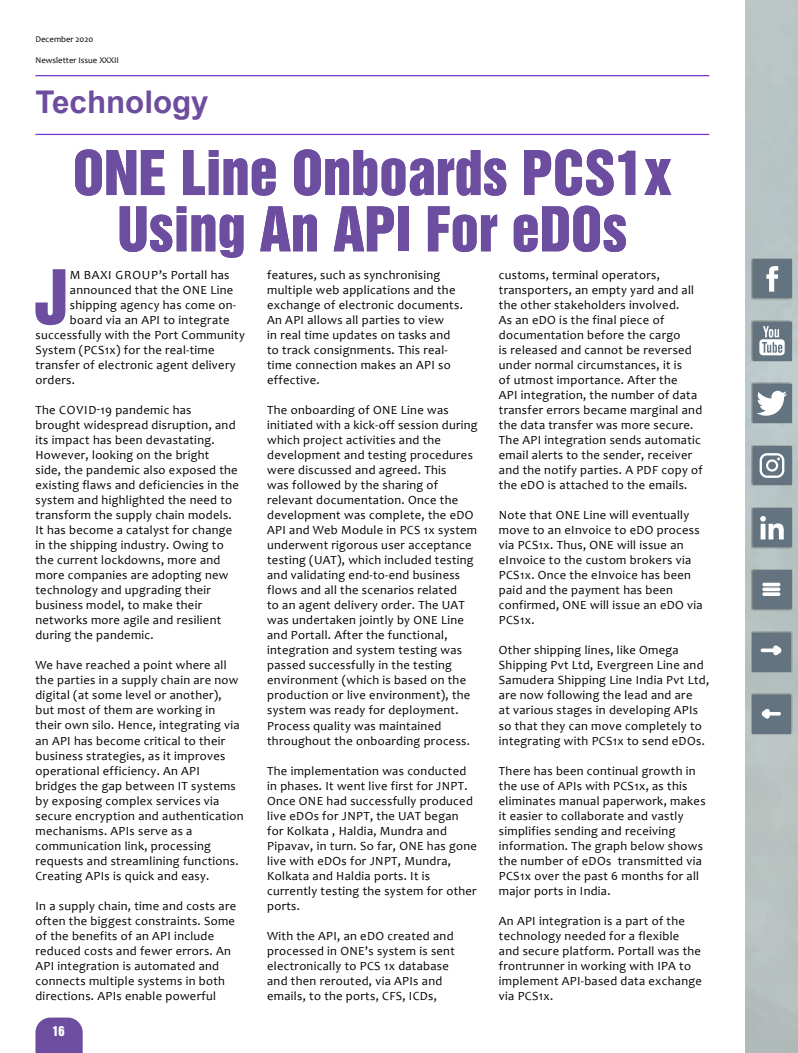
<style>
.page{position:relative;width:798px;height:1053px;background:#fff}
.page>*{position:absolute;margin:0;border:0;box-sizing:border-box;transform-origin:0 0}
.t1{font:68.88px "Helvetica Inserat";color:#6d4d9f}
.t2{font:56.25px/56.2px "Helvetica Inserat";color:#6d4d9f;text-align:center}
.t3{font:700 31.25px "Arial";color:#6d4d9f}
.t4{font:12.5px/15px "Candara";letter-spacing:.025em;color:#000}
.t5{font:12.5px "Helvetica Inserat";color:#fff}
.t6{font:8.75px "Candara";color:#000}
</style>
<div class="page">
<svg style="left:745px;top:0;width:53px;height:1052px"></svg>
<svg style="left:35px;top:1017px;width:48px;height:35px"></svg>
<hr style="left:35px;top:75px;width:674px;height:1px;background:#7436c9">
<hr style="left:35px;top:134px;width:674px;height:1px;background:#7436c9">
<p class="t6" style="left:35px;top:33px;width:59px">December 2020</p>
<p class="t6" style="left:35px;top:54px;width:85px">Newsletter Issue XXXII</p>
<h3 class="t3" style="left:35px;top:80px;width:175px">Technology</h3>
<h2 class="t2" style="left:73px;top:146px;width:600px">ONE Line Onboards PCS1x<br>Using An API For eDOs</h2>
<h1 class="t1" style="left:34px;top:256px;width:36px">J</h1>
<p class="t4" style="left:70px;top:267px;width:161px">M BAXI GROUP’s Portall has</p>
<p class="t4" style="left:267px;top:267px;width:197px">features, such as synchronising multiple web applications and the exchange of electronic documents.<br>An API allows all parties to view<br>in real time updates on tasks and to track consignments. This real&shy;time connection makes an API so effective.</p>
<p class="t4" style="left:267px;top:402px;width:212px">The onboarding of ONE Line was initiated with a kick-off session during which project activities and the development and testing procedures were discussed and agreed. This<br>was followed by the sharing of relevant documentation. Once the development was complete, the eDO API and Web Module in PCS 1x system underwent rigorous user acceptance testing (UAT), which included testing and validating end-to-end business flows and all the scenarios related<br>to an agent delivery order. The UAT was undertaken jointly by ONE Line and Portall. After the functional, integration and system testing was passed successfully in the testing environment (which is based on the production or live environment), the system was ready for deployment.<br>Process quality was maintained throughout the onboarding process.</p>
<p class="t4" style="left:267px;top:762px;width:211px">The implementation was conducted in phases. It went live first for JNPT.<br>Once ONE had successfully produced live eDOs for JNPT, the UAT began for Kolkata , Haldia, Mundra and<br>Pipavav, in turn. So far, ONE has gone live with eDOs for JNPT, Mundra,<br>Kolkata and Haldia ports. It is currently testing the system for other ports.</p>
<p class="t4" style="left:267px;top:927px;width:189px">With the API, an eDO created and processed in ONE’s system is sent electronically to PCS 1x database and then rerouted, via APIs and emails, to the ports, CFS, ICDs,</p>
<p class="t4" style="left:498px;top:267px;width:205px">customs, terminal operators, transporters, an empty yard and all the other stakeholders involved.<br>As an eDO is the final piece of documentation before the cargo<br>is released and cannot be reversed under normal circumstances, it is<br>of utmost importance. After the<br>API integration, the number of data transfer errors became marginal and the data transfer was more secure.<br>The API integration sends automatic email alerts to the sender, receiver and the notify parties. A PDF copy of the eDO is attached to the emails.</p>
<p class="t4" style="left:498px;top:507px;width:205px">Note that ONE Line will eventually move to an eInvoice to eDO process via PCS1x. Thus, ONE will issue an eInvoice to the custom brokers via<br>PCS1x. Once the eInvoice has been paid and the payment has been confirmed, ONE will issue an eDO via<br>PCS1x.</p>
<p class="t4" style="left:498px;top:642px;width:212px">Other shipping lines, like Omega Shipping Pvt Ltd, Evergreen Line and Samudera Shipping Line India Pvt Ltd, are now following the lead and are<br>at various stages in developing APIs so that they can move completely to integrating with PCS1x to send eDOs.</p>
<p class="t4" style="left:498px;top:762px;width:208px">There has been continual growth in the use of APIs with PCS1x, as this eliminates manual paperwork, makes it easier to collaborate and vastly simplifies sending and receiving information. The graph below shows the number of eDOs transmitted via PCS1x over the past 6 months for all major ports in India.</p>
<p class="t4" style="left:498px;top:912px;width:204px">An API integration is a part of the technology needed for a flexible and secure platform. Portall was the frontrunner in working with IPA to implement API-based data exchange via PCS1x.</p>
<p class="t4" style="left:70px;top:282px;width:165px">announced that the ONE Line</p>
<p class="t4" style="left:70px;top:297px;width:168px">shipping agency has come on-</p>
<p class="t4" style="left:70px;top:312px;width:161px">board via an API to integrate</p>
<p class="t4" style="left:35px;top:327px;width:211px">successfully with the Port Community</p>
<p class="t4" style="left:35px;top:342px;width:180px">System (PCS1x) for the real-time</p>
<p class="t4" style="left:35px;top:357px;width:201px">transfer of electronic agent delivery</p>
<p class="t4" style="left:35px;top:372px;width:41px">orders.</p>
<p class="t4" style="left:35px;top:402px;width:205px">The COVID-19 pandemic has brought widespread disruption, and its impact has been devastating.<br>However, looking on the bright<br>side, the pandemic also exposed the existing flaws and deficiencies in the system and highlighted the need to transform the supply chain models.<br>It has become a catalyst for change in the shipping industry. Owing to the current lockdowns, more and more companies are adopting new technology and upgrading their business model, to make their networks more agile and resilient during the pandemic.</p>
<p class="t4" style="left:35px;top:657px;width:209px">We have reached a point where all the parties in a supply chain are now digital (at some level or another), but most of them are working in their own silo. Hence, integrating via an API has become critical to their business strategies, as it improves operational efficiency. An API bridges the gap between IT systems by exposing complex services via secure encryption and authentication mechanisms. APIs serve as a communication link, processing requests and streamlining functions.<br>Creating APIs is quick and easy.</p>
<p class="t4" style="left:35px;top:897px;width:202px">In a supply chain, time and costs are often the biggest constraints. Some of the benefits of an API include reduced costs and fewer errors. An API integration is automated and connects multiple systems in both directions. APIs enable powerful</p>
<p class="t5" style="left:52px;top:1023px;width:14px">16</p>
</div>
